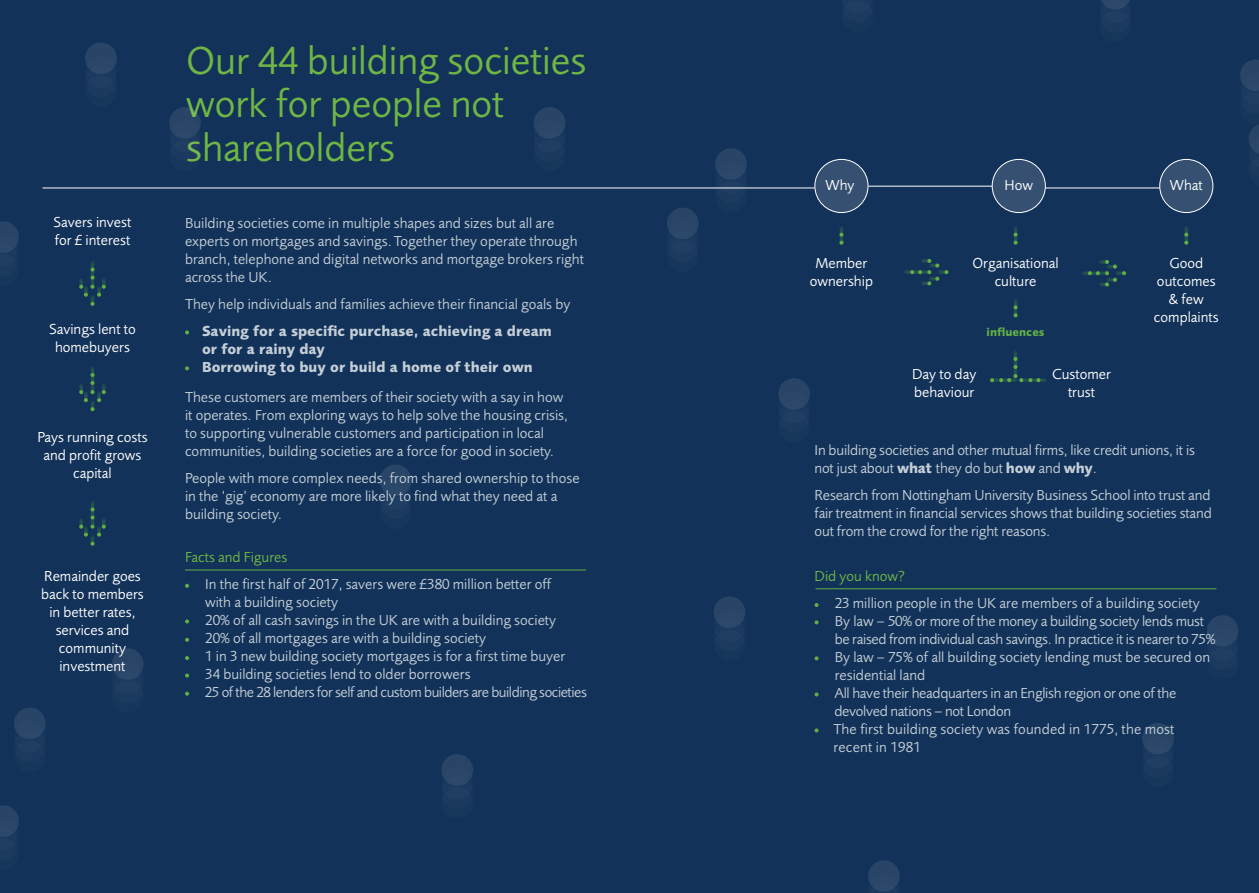
<style>
.page{position:relative;width:1259px;height:893px;background:#123259}
.page>*{position:absolute;margin:0;border:0;box-sizing:border-box;transform-origin:0 0}
.t1{font:40.5px/43.7px "Foundry Sans";color:#6fb644}
.t2{font:15px/18px "Foundry Sans";color:#c4ced6}
.t3{font:15px/18px "Foundry Sans";color:#fff;text-align:center}
.t4{font:700 15px/18px "Foundry Sans W08";color:#c4ced6}
.t5{font:15px "Foundry Sans";color:#6fb644}
.t6{font:700 12px "Foundry Sans W08";color:#61ae45}
.s1{font-family:"Foundry Sans W08";font-weight:700}
</style>
<div class="page">
<svg style="left:904px;top:259px;width:44px;height:26px"></svg>
<svg style="left:1082px;top:260px;width:44px;height:26px"></svg>
<svg style="left:1013px;top:299px;width:4px;height:18px"></svg>
<svg style="left:839px;top:226px;width:4px;height:19px"></svg>
<svg style="left:1013px;top:226px;width:4px;height:19px"></svg>
<svg style="left:1184px;top:226px;width:4px;height:19px"></svg>
<hr style="left:43px;top:188px;width:771px;height:1px;background:#fff">
<hr style="left:868px;top:186px;width:124px;height:1px;background:#fff">
<hr style="left:185px;top:570px;width:401px;height:1px;background:#61ae45">
<hr style="left:1045px;top:188px;width:114px;height:1px;background:#fff">
<svg style="left:79px;top:261px;width:27px;height:45px"></svg>
<svg style="left:79px;top:501px;width:27px;height:45px"></svg>
<svg style="left:79px;top:367px;width:27px;height:44px"></svg>
<svg style="left:990px;top:351px;width:56px;height:31px"></svg>
<svg style="left:1101px;top:0;width:29px;height:5px"></svg>
<div style="left:1099px;top:1px;width:32px;height:32px;background:linear-gradient(to right,#234065,#224064);border-radius:50%"></div>
<div style="left:1099px;top:11px;width:32px;height:32px;background:#1c3a60;border-radius:50%"></div>
<div style="left:667px;top:208px;width:31px;height:31px;background:#284568;border-radius:50%"></div>
<svg style="left:667px;top:231px;width:31px;height:31px"></svg>
<div style="left:667px;top:241px;width:31px;height:31px;background:#1c3a60;border-radius:50%"></div>
<div style="left:715px;top:148px;width:32px;height:32px;background:#284568;border-radius:50%"></div>
<svg style="left:715px;top:171px;width:32px;height:32px"></svg>
<svg style="left:715px;top:181px;width:32px;height:32px"></svg>
<svg style="left:849px;top:0;width:21px;height:7px"></svg>
<div style="left:841px;top:1px;width:32px;height:31px;background:#1c3a60;border-radius:50%"></div>
<div style="left:713px;top:596px;width:32px;height:32px;background:#284568;border-radius:50%"></div>
<div style="left:713px;top:619px;width:32px;height:32px;background:linear-gradient(to right,#234165,#234065);border-radius:50%"></div>
<div style="left:713px;top:629px;width:32px;height:32px;background:#1c3a60;border-radius:50%"></div>
<div style="left:778px;top:378px;width:32px;height:32px;background:#284568;border-radius:50%"></div>
<div style="left:778px;top:401px;width:32px;height:32px;background:linear-gradient(to right,#244165,#223f64);border-radius:50%"></div>
<div style="left:778px;top:411px;width:32px;height:32px;background:#1c3a60;border-radius:50%"></div>
<div style="left:868px;top:860px;width:31px;height:32px;background:#284568;border-radius:50%"></div>
<svg style="left:868px;top:879px;width:31px;height:13px"></svg>
<div style="left:1142px;top:723px;width:31px;height:31px;background:#284568;border-radius:50%"></div>
<svg style="left:1142px;top:746px;width:31px;height:31px"></svg>
<div style="left:1142px;top:756px;width:31px;height:31px;background:#1c3a60;border-radius:50%"></div>
<div style="left:169px;top:107px;width:32px;height:32px;background:#284568;border-radius:50%"></div>
<div style="left:169px;top:130px;width:32px;height:32px;background:linear-gradient(to right,#244165,#223f64);border-radius:50%"></div>
<div style="left:169px;top:140px;width:32px;height:32px;background:#1c3a60;border-radius:50%"></div>
<div style="left:85px;top:43px;width:32px;height:31px;background:#284568;border-radius:50%"></div>
<div style="left:85px;top:65px;width:32px;height:32px;background:linear-gradient(to right,#244166,#224064);border-radius:50%"></div>
<div style="left:85px;top:75px;width:32px;height:32px;background:#1c3a60;border-radius:50%"></div>
<svg style="left:0;top:221px;width:19px;height:46px"></svg>
<div style="left:534px;top:107px;width:31px;height:32px;background:#284568;border-radius:50%"></div>
<svg style="left:534px;top:130px;width:31px;height:32px"></svg>
<div style="left:534px;top:140px;width:31px;height:32px;background:#1c3a60;border-radius:50%"></div>
<div style="left:14px;top:707px;width:32px;height:32px;background:#284568;border-radius:50%"></div>
<div style="left:14px;top:730px;width:32px;height:32px;background:linear-gradient(to right,#254266,#223f64);border-radius:50%"></div>
<div style="left:14px;top:740px;width:32px;height:32px;background:#1c3a60;border-radius:50%"></div>
<div style="left:380px;top:464px;width:31px;height:32px;background:#284568;border-radius:50%"></div>
<svg style="left:380px;top:487px;width:31px;height:32px"></svg>
<div style="left:380px;top:497px;width:31px;height:32px;background:#1c3a60;border-radius:50%"></div>
<div style="left:112px;top:648px;width:32px;height:32px;background:#284568;border-radius:50%"></div>
<div style="left:112px;top:671px;width:32px;height:32px;background:linear-gradient(to right,#244166,#213f64);border-radius:50%"></div>
<div style="left:112px;top:681px;width:32px;height:32px;background:#1c3a60;border-radius:50%"></div>
<svg style="left:1240px;top:60px;width:19px;height:107px"></svg>
<div style="left:441px;top:754px;width:32px;height:32px;background:#284568;border-radius:50%"></div>
<div style="left:441px;top:777px;width:32px;height:32px;background:linear-gradient(to right,#234065,#223f64);border-radius:50%"></div>
<div style="left:441px;top:787px;width:32px;height:32px;background:#1c3a60;border-radius:50%"></div>
<svg style="left:0;top:805px;width:19px;height:46px"></svg>
<div style="left:1206px;top:615px;width:32px;height:32px;background:#284568;border-radius:50%"></div>
<div style="left:1206px;top:638px;width:32px;height:32px;background:linear-gradient(to right,#224064,#234065);border-radius:50%"></div>
<div style="left:1206px;top:648px;width:32px;height:32px;background:#1c3a60;border-radius:50%"></div>
<div style="left:815px;top:159px;width:53px;height:54px;background:#355071;border-radius:50%"></div>
<div style="left:992px;top:159px;width:53px;height:54px;background:#355071;border-radius:50%"></div>
<div style="left:1159px;top:159px;width:54px;height:54px;background:#355071;border-radius:50%"></div>
<div style="left:814px;top:159px;width:54px;height:54px;border:1px solid #fff;border-radius:50%"></div>
<div style="left:992px;top:159px;width:53px;height:54px;border:1px solid #fff;border-radius:50%"></div>
<div style="left:1159px;top:159px;width:54px;height:54px;border:1px solid #fff;border-radius:50%"></div>
<hr style="left:815px;top:588px;width:401px;height:1px;background:#61ae45">
<svg style="left:185px;top:366px;width:4px;height:4px"></svg>
<svg style="left:185px;top:330px;width:4px;height:4px"></svg>
<svg style="left:185px;top:584px;width:4px;height:4px"></svg>
<svg style="left:185px;top:619px;width:4px;height:4px"></svg>
<svg style="left:185px;top:638px;width:4px;height:4px"></svg>
<svg style="left:185px;top:656px;width:4px;height:4px"></svg>
<svg style="left:185px;top:674px;width:4px;height:4px"></svg>
<svg style="left:185px;top:692px;width:4px;height:4px"></svg>
<svg style="left:814px;top:603px;width:4px;height:4px"></svg>
<svg style="left:814px;top:620px;width:4px;height:4px"></svg>
<svg style="left:814px;top:656px;width:4px;height:4px"></svg>
<svg style="left:814px;top:692px;width:4px;height:4px"></svg>
<svg style="left:814px;top:728px;width:4px;height:4px"></svg>
<p class="t3" style="left:53px;top:213px;width:79px;text-align:left">Savers invest for £ interest</p>
<p class="t3" style="left:49px;top:320px;width:88px">Savings lent to homebuyers</p>
<p class="t3" style="left:37px;top:429px;width:112px">Pays running costs and profit grows capital</p>
<p class="t3" style="left:41px;top:567px;width:104px">Remainder goes back to members in better rates, services and community investment</p>
<h1 class="t1" style="left:186px;top:39px;width:402px">Our 44 building societies work for people not shareholders</h1>
<p class="t2" style="left:185px;top:214px;width:400px">Building societies come in multiple shapes and sizes but all are experts on mortgages and savings. Together they operate through branch, telephone and digital networks and mortgage brokers right across the UK.</p>
<p class="t2" style="left:185px;top:295px;width:387px">They help individuals and families achieve their financial goals by</p>
<p class="t4" style="left:202px;top:320px;width:351px">Saving for a specific purchase, achieving a dream or for a rainy day<br>Borrowing to buy or build a home of their own</p>
<p class="t2" style="left:185px;top:388px;width:384px">These customers are members of their society with a say in how it operates. From exploring ways to help solve the housing crisis, to supporting vulnerable customers and participation in local communities, building societies are a force for good in society.</p>
<p class="t2" style="left:185px;top:469px;width:396px">People with more complex needs, from shared ownership to those in the ‘gig’ economy are more likely to find what they need at a building society.</p>
<p class="t5" style="left:185px;top:549px;width:104px">Facts and Figures</p>
<p class="t2" style="left:205px;top:575px;width:383px">In the first half of 2017, savers were £380 million better off<br>with a building society<br>20% of all cash savings in the UK are with a building society<br>20% of all mortgages are with a building society<br>1 in 3 new building society mortgages is for a first time buyer<br>34 building societies lend to older borrowers<br>25 of the 28 lenders for self and custom builders are building societies</p>
<p class="t3" style="left:825px;top:176px;width:31px">Why</p>
<p class="t3" style="left:1004px;top:176px;width:30px">How</p>
<p class="t3" style="left:1169px;top:176px;width:35px">What</p>
<p class="t3" style="left:810px;top:255px;width:65px">Member ownership</p>
<p class="t3" style="left:972px;top:255px;width:88px">Organisational culture</p>
<p class="t3" style="left:1154px;top:254px;width:66px">Good outcomes &amp; few complaints</p>
<p class="t6" style="left:986px;top:322px;width:59px">influences</p>
<p class="t3" style="left:912px;top:365px;width:66px;text-align:left">Day to day behaviour</p>
<p class="t3" style="left:1052px;top:365px;width:60px">Customer trust</p>
<p class="t2" style="left:814px;top:441px;width:382px">In building societies and other mutual firms, like credit unions, it is not just about <span class="s1">what</span> they do but <span class="s1">how</span> and <span class="s1">why</span>.</p>
<p class="t2" style="left:814px;top:486px;width:399px;text-align:justify">Research from Nottingham University Business School into trust and fair treatment in financial services shows that building societies stand out from the crowd for the right reasons.</p>
<p class="t5" style="left:814px;top:567px;width:92px">Did you know?</p>
<p class="t2" style="left:833px;top:594px;width:383px">23 million people in the UK are members of a building society By law – 50% or more of the money a building society lends must be raised from individual cash savings. In practice it is nearer to 75% By law – 75% of all building society lending must be secured on residential land<br>All have their headquarters in an English region or one of the devolved nations – not London<br>The first building society was founded in 1775, the most recent in 1981</p>
</div>
